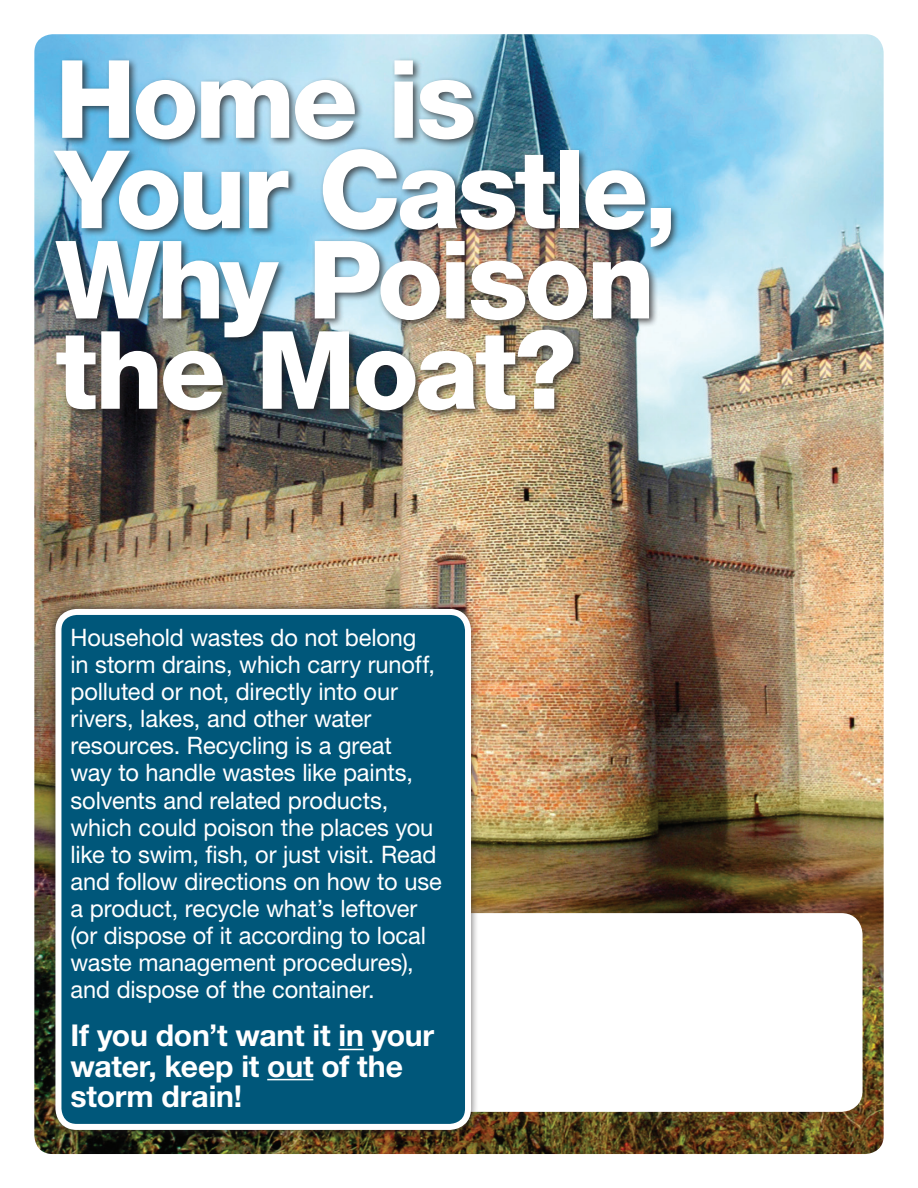
<style>
.page{position:relative;width:918px;height:1188px;background:#fff}
.page>*{position:absolute;margin:0;border:0;box-sizing:border-box;transform-origin:0 0}
.t1{font:800 108.45px/90.3px "Helvetica Neue LT";letter-spacing:-.035em;color:#fff}
.t2{font:700 30.15px/30.2px "Helvetica Neue LT";letter-spacing:-.005em;color:#fff}
.t3{font:24.15px/27.2px "Helvetica Neue LT";letter-spacing:-.005em;color:#fff}
</style>
<div class="page">
<img style="left:34px;top:34px;width:850px;height:1120px">
<div style="left:64px;top:916px;width:796px;height:193px;background:#fff;border-radius:18px"></div>
<div style="left:61px;top:913px;width:802px;height:199px;border:6px solid #fff;border-radius:18px"></div>
<div style="left:47px;top:601px;width:432px;height:537px;background:#231f20;opacity:.75"></div>
<div style="left:58px;top:612px;width:410px;height:515px;background:#00577a;border-radius:18px"></div>
<div style="left:55px;top:609px;width:416px;height:521px;border:6px solid #fff;border-radius:18px"></div>
<svg style="left:339px;top:1049px;width:25px;height:1px"></svg>
<hr style="left:267px;top:1079px;width:46px;height:1px;background:#fff">
<div style="left:50px;top:57px;width:629px;height:363px;background:#231f20;opacity:.75"></div>
<h1 class="t1" style="left:55px;top:54px;width:624px">Home is<br>Your Castle,<br>Why Poison the Moat?</h1>
<p class="t3" style="left:70px;top:623px;width:373px">Household wastes do not belong<br>in storm drains, which carry runoff, polluted or not, directly into our rivers, lakes, and other water resources. Recycling is a great<br>way to handle wastes like paints, solvents and related products, which could poison the places you like to swim, fish, or just visit. Read and follow directions on how to use a product, recycle what’s leftover (or dispose of it according to local waste management procedures), and dispose of the container.</p>
<p class="t2" style="left:70px;top:1020px;width:365px">If you don’t want it in your water, keep it out of the storm drain!</p>
</div>
